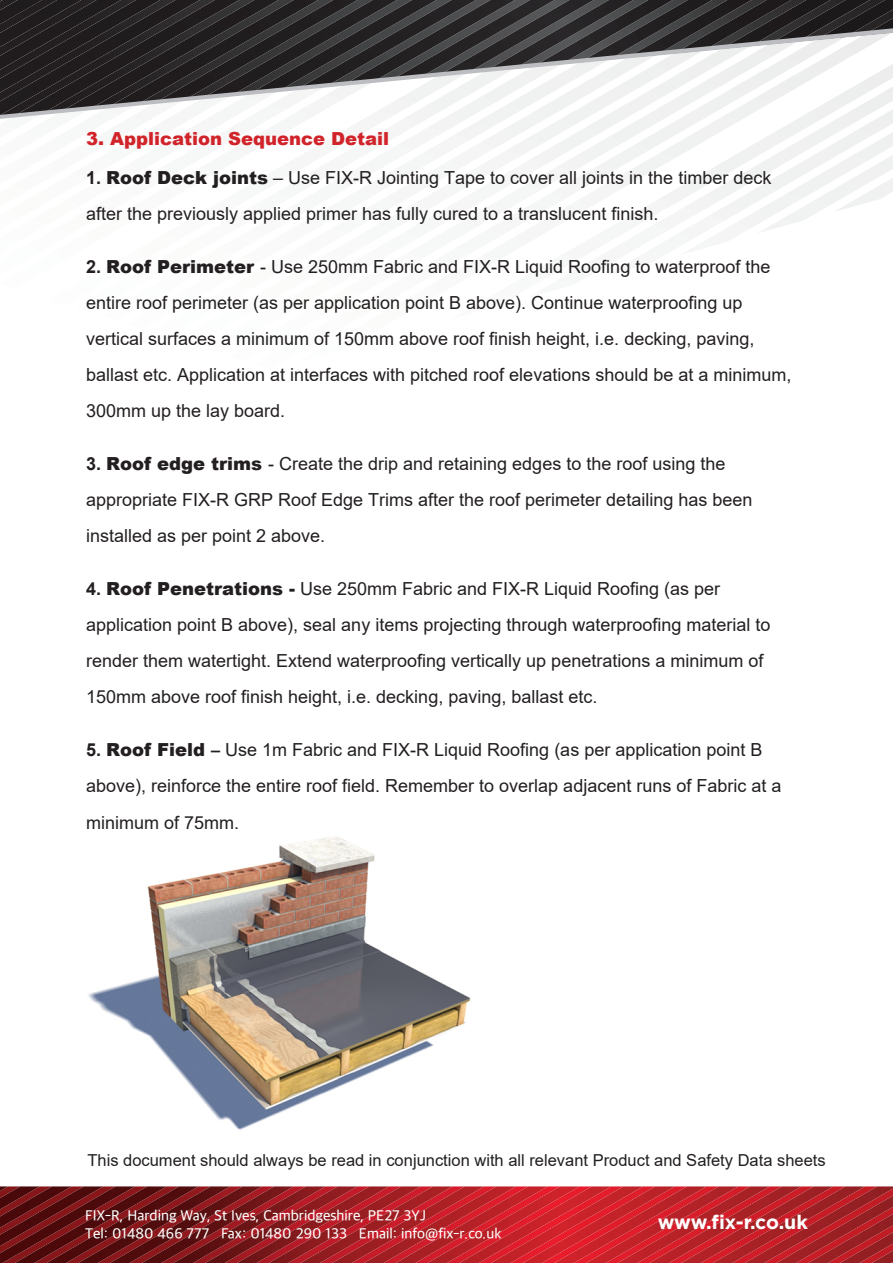
<style>
.page{position:relative;width:893px;height:1263px;background:#fff}
.page>*{position:absolute;margin:0;border:0;box-sizing:border-box;transform-origin:0 0}
.t1{font:700 19.5px "Gotham";letter-spacing:-.005em;color:#fff}
.t2{font:18px/36px "Arial";color:#231f20}
.t3{font:900 18px "Arial";color:#d1232a}
.t4{font:16.5px "Arial";color:#231f20}
.t5{font:500 15px/18px "Apple SD Gothic Neo";color:#fff}
.s1{font-weight:700}
.s2{font-weight:900}
.s3{font-style:inherit}
</style>
<div class="page">
<img style="left:0;top:1186px;width:893px;height:77px">
<img style="left:734px;top:0;width:35px;height:27px">
<img style="left:695px;top:0;width:39px;height:27px">
<img style="left:769px;top:0;width:47px;height:27px">
<img style="left:655px;top:0;width:40px;height:27px">
<img style="left:816px;top:0;width:77px;height:27px">
<img style="left:616px;top:0;width:39px;height:27px">
<img style="left:863px;top:10px;width:30px;height:17px">
<img style="left:576px;top:0;width:40px;height:27px">
<img style="left:537px;top:0;width:39px;height:27px">
<img style="left:498px;top:0;width:39px;height:27px">
<img style="left:458px;top:0;width:40px;height:27px">
<img style="left:419px;top:0;width:39px;height:27px">
<img style="left:380px;top:0;width:39px;height:27px">
<svg style="left:628px;top:212px;width:189px;height:22px"></svg>
<img style="left:340px;top:0;width:40px;height:27px">
<svg style="left:348px;top:120px;width:545px;height:92px"></svg>
<img style="left:301px;top:0;width:39px;height:27px">
<img style="left:261px;top:0;width:40px;height:27px">
<img style="left:222px;top:0;width:39px;height:27px">
<img style="left:182px;top:0;width:40px;height:27px">
<img style="left:143px;top:0;width:39px;height:27px">
<img style="left:104px;top:0;width:39px;height:27px">
<img style="left:64px;top:0;width:40px;height:27px">
<img style="left:0;top:0;width:64px;height:27px">
<img style="left:0;top:0;width:25px;height:9px">
<svg style="left:0;top:27px;width:893px;height:93px"></svg>
<img style="left:88px;top:836px;width:383px;height:294px">
<p class="t3" style="left:86px;top:125px;width:305px">3. Application Sequence Detail</p>
<p class="t2" style="left:86px;top:160px;width:687px"><span class="s1">1.</span> <span class="s2">Roof Deck joints</span> – Use FIX-R Jointing Tape to cover all joints in the timber deck after the previously applied primer has fully cured to a translucent finish.</p>
<p class="t2" style="left:86px;top:249px;width:707px"><span class="s1">2.</span> <span class="s2">Roof Perimeter</span> - Use 250mm Fabric and FIX-R Liquid Roofing to waterproof the entire roof perimeter (as per application point B above). Continue waterproofing up vertical surfaces a minimum of 150mm above roof finish height, i.e. decking, paving, ballast etc. Application at interfaces with pitched roof elevations should be at a minimum, 300mm up the lay board.</p>
<p class="t2" style="left:86px;top:446px;width:668px"><span class="s1">3.</span> <span class="s2">Roof edge trims</span> - Create the drip and retaining edges to the roof using the appropriate FIX-R GRP Roof Edge Trims after the roof perimeter detailing has been installed as per point <span class="s3">2</span> above.</p>
<p class="t2" style="left:86px;top:571px;width:686px"><span class="s1">4.</span> <span class="s2">Roof Penetrations -</span> Use 250mm Fabric and FIX-R Liquid Roofing (as per application point B above), seal any items projecting through waterproofing material to render them watertight. Extend waterproofing vertically up penetrations a minimum of 150mm above roof finish height, i.e. decking, paving, ballast etc.</p>
<p class="t2" style="left:86px;top:732px;width:697px"><span class="s1">5.</span> <span class="s2">Roof Field –</span> Use 1m Fabric and FIX-R Liquid Roofing (as per application point B above), reinforce the entire roof field. Remember to overlap adjacent runs of Fabric at a minimum of 75mm.</p>
<p class="t4" style="left:87px;top:1149px;width:740px">This document should always be read in conjunction with all relevant Product and Safety Data sheets</p>
<p class="t5" style="left:85px;top:1208px;width:418px">FIX-R, Harding Way, St Ives, Cambridgeshire, PE27 3YJ<br>Tel: 01480 466 777 Fax: 01480 290 133 Email: info@fix-r.co.uk</p>
<p class="t1" style="left:658px;top:1211px;width:152px">www.fix-r.co.uk</p>
</div>
